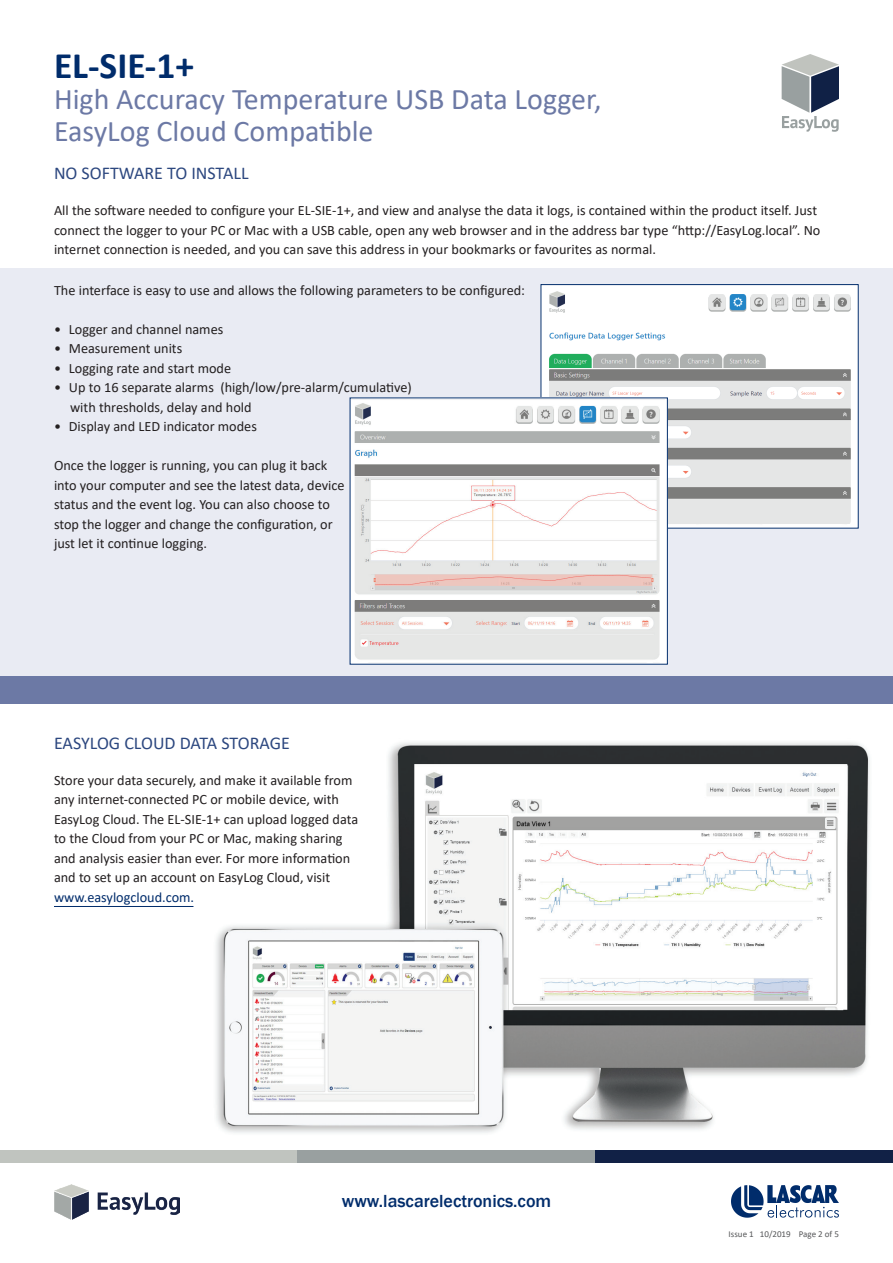
<style>
.page{position:relative;width:893px;height:1263px;background:#fff}
.page>*{position:absolute;margin:0;border:0;box-sizing:border-box;transform-origin:0 0}
.t1{font:700 37.5px "Calibri";color:#002c6b}
.t2{font:30px/31.5px "Calibri";color:#6c79a5}
.t3{font:18px "Calibri";color:#2c477f}
.t4{font:500 18px "Franklin Gothic";color:#002c6b}
.t5{font:14.25px/19.5px "Calibri";color:#231f20}
.t6{font:14.25px "Calibri";color:#002c6b}
.t7{font:9px "Calibri";color:#57585a}
</style>
<div class="page">
<div style="left:595px;top:1150px;width:298px;height:13px;background:#112146"></div>
<div style="left:0;top:1150px;width:298px;height:13px;background:#c0c4bf"></div>
<div style="left:298px;top:1150px;width:297px;height:13px;background:#99a0a0"></div>
<img style="left:54px;top:1184px;width:125px;height:36px">
<svg style="left:731px;top:1185px;width:108px;height:33px"></svg>
<svg style="left:782px;top:54px;width:57px;height:78px"></svg>
<div style="left:0;top:268px;width:893px;height:413px;background:#e9ebf3"></div>
<div style="left:543px;top:286px;width:313px;height:240px;background:#fff"></div>
<div style="left:541px;top:284px;width:317px;height:244px;border:1px solid #002c6b"></div>
<img style="left:546px;top:290px;width:307px;height:233px">
<img style="left:352px;top:400px;width:312px;height:262px">
<img style="left:216px;top:742px;width:654px;height:391px">
<div style="left:0;top:676px;width:893px;height:28px;background:#6c79a5"></div>
<hr style="left:54px;top:906px;width:139px;height:1px;background:#002c6b">
<h1 class="t1" style="left:54px;top:39px;width:142px">EL-SIE-1+</h1>
<h2 class="t2" style="left:54px;top:83px;width:549px">High Accuracy Temperature USB Data Logger,<br>EasyLog Cloud Compatible</h2>
<p class="t3" style="left:54px;top:161px;width:196px">NO SOFTWARE TO INSTALL</p>
<p class="t5" style="left:54px;top:200px;width:768px">All the software needed to configure your EL-SIE-1+, and view and analyse the data it logs, is contained within the product itself. Just connect the logger to your PC or Mac with a USB cable, open any web browser and in the address bar type “http://EasyLog.local”. No internet connection is needed, and you can save this address in your bookmarks or favourites as normal.</p>
<p class="t5" style="left:54px;top:280px;width:473px">The interface is easy to use and allows the following parameters to be configured:</p>
<p class="t5" style="left:54px;top:319px;width:171px">• Logger and channel names</p>
<p class="t5" style="left:54px;top:338px;width:130px">• Measurement units</p>
<p class="t5" style="left:54px;top:358px;width:179px">• Logging rate and start mode</p>
<p class="t5" style="left:70px;top:377px;width:343px;text-indent:-16px">• Up to 16 separate alarms (high/low/pre-alarm/cumulative) with thresholds, delay and hold</p>
<p class="t5" style="left:54px;top:416px;width:204px">• Display and LED indicator modes</p>
<p class="t5" style="left:54px;top:455px;width:292px">Once the logger is running, you can plug it back into your computer and see the latest data, device status and the event log. You can also choose to stop the logger and change the configuration, or just let it continue logging.</p>
<p class="t3" style="left:54px;top:730px;width:237px">EASYLOG CLOUD DATA STORAGE</p>
<p class="t5" style="left:54px;top:770px;width:306px">Store your data securely, and make it available from any internet-connected PC or mobile device, with EasyLog Cloud. The EL-SIE-1+ can upload logged data to the Cloud from your PC or Mac, making sharing and analysis easier than ever. For more information and to set up an account on EasyLog Cloud, visit</p>
<p class="t6" style="left:54px;top:887px;width:142px">www.easylogcloud.com.</p>
<p class="t4" style="left:342px;top:1189px;width:211px">www.lascarelectronics.com</p>
<p class="t7" style="left:729px;top:1227px;width:112px">Issue 1 10/2019 Page 2 of 5</p>
</div>
